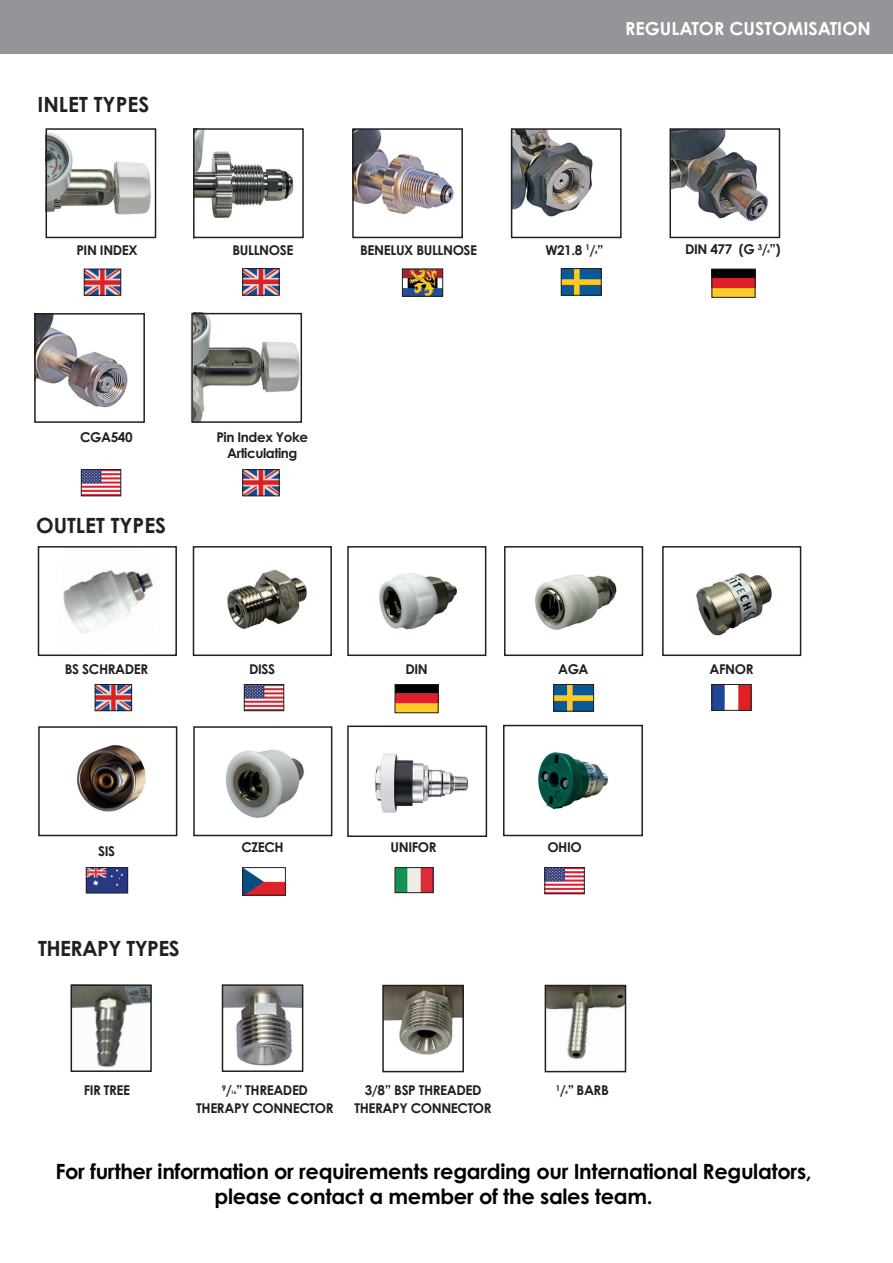
<style>
.page{position:relative;width:893px;height:1263px;background:#fff}
.page>*{position:absolute;margin:0;border:0;box-sizing:border-box;transform-origin:0 0}
.t1{font:700 21px/25.2px "Century Gothic Pro";letter-spacing:-.015em;color:#000;text-align:center}
.t2{font:700 21px "Century Gothic Pro";color:#231f20}
.t3{font:700 21px "Century Gothic Pro";letter-spacing:-.025em;color:#231f20}
.t4{font:700 18px "Century Gothic Pro";color:#fff}
.t5{font:700 13.5px/18px "Century Gothic Pro";letter-spacing:-.03em;color:#231f20;text-align:center}
.t6{font:700 7.8px "Century Gothic Pro";color:#231f20}
.t7{font:700 4.65px "Century Gothic Pro";color:#231f20}
.s1{font-size:13.5px}
</style>
<div class="page">
<div style="left:0;top:0;width:893px;height:53px;background:#939598"></div>
<img style="left:196px;top:131px;width:98px;height:88px">
<img style="left:46px;top:128px;width:111px;height:111px">
<img style="left:194px;top:313px;width:109px;height:110px">
<img style="left:63px;top:570px;width:90px;height:63px">
<div style="left:38px;top:546px;width:139px;height:110px;border:2px solid #231f20"></div>
<img style="left:227px;top:569px;width:80px;height:60px">
<div style="left:193px;top:546px;width:139px;height:110px;border:2px solid #231f20"></div>
<img style="left:379px;top:573px;width:78px;height:57px">
<div style="left:347px;top:546px;width:139px;height:110px;border:2px solid #231f20"></div>
<img style="left:535px;top:574px;width:82px;height:56px">
<div style="left:504px;top:546px;width:139px;height:110px;border:2px solid #231f20"></div>
<img style="left:696px;top:573px;width:76px;height:63px">
<div style="left:662px;top:546px;width:139px;height:110px;border:2px solid #231f20"></div>
<img style="left:77px;top:745px;width:69px;height:67px">
<div style="left:38px;top:726px;width:139px;height:110px;border:2px solid #231f20"></div>
<img style="left:225px;top:749px;width:79px;height:69px">
<div style="left:193px;top:726px;width:139px;height:110px;border:2px solid #231f20"></div>
<img style="left:385px;top:988px;width:76px;height:67px">
<div style="left:382px;top:985px;width:82px;height:87px;border:2px solid #231f20"></div>
<img style="left:548px;top:988px;width:75px;height:71px">
<div style="left:545px;top:985px;width:81px;height:87px;border:2px solid #231f20"></div>
<img style="left:225px;top:987px;width:75px;height:79px">
<div style="left:222px;top:984px;width:81px;height:88px;border:2px solid #231f20"></div>
<img style="left:70px;top:984px;width:79px;height:87px">
<div style="left:71px;top:984px;width:81px;height:88px;border:2px solid #231f20"></div>
<img style="left:672px;top:131px;width:97px;height:91px">
<div style="left:669px;top:128px;width:111px;height:110px;border:2px solid #231f20"></div>
<img style="left:355px;top:131px;width:99px;height:83px">
<div style="left:352px;top:128px;width:111px;height:110px;border:2px solid #231f20"></div>
<img style="left:37px;top:316px;width:91px;height:92px">
<div style="left:34px;top:313px;width:111px;height:110px;border:2px solid #231f20"></div>
<div style="left:193px;top:128px;width:111px;height:110px;border:2px solid #231f20"></div>
<img style="left:514px;top:131px;width:79px;height:86px">
<div style="left:511px;top:128px;width:111px;height:110px;border:2px solid #231f20"></div>
<div style="left:46px;top:128px;width:110px;height:110px;border:2px solid #231f20"></div>
<div style="left:191px;top:313px;width:111px;height:110px;border:2px solid #231f20"></div>
<img style="left:97px;top:686px;width:33px;height:23px">
<div style="left:95px;top:684px;width:37px;height:27px;border:1px solid #231f20"></div>
<img style="left:246px;top:686px;width:36px;height:23px">
<div style="left:244px;top:684px;width:40px;height:27px;border:1px solid #231f20"></div>
<img style="left:397px;top:686px;width:39px;height:25px">
<div style="left:395px;top:684px;width:43px;height:29px;border:1px solid #231f20"></div>
<img style="left:555px;top:686px;width:37px;height:23px">
<div style="left:553px;top:684px;width:41px;height:27px;border:1px solid #231f20"></div>
<img style="left:714px;top:686px;width:35px;height:22px">
<div style="left:712px;top:684px;width:39px;height:26px;border:1px solid #231f20"></div>
<img style="left:88px;top:869px;width:38px;height:22px">
<div style="left:86px;top:867px;width:42px;height:26px;border:1px solid #231f20"></div>
<img style="left:244px;top:869px;width:40px;height:24px">
<div style="left:242px;top:867px;width:44px;height:28px;border:1px solid #231f20"></div>
<img style="left:397px;top:869px;width:34px;height:22px">
<div style="left:395px;top:867px;width:38px;height:26px;border:1px solid #231f20"></div>
<img style="left:714px;top:271px;width:39px;height:24px">
<div style="left:712px;top:269px;width:43px;height:28px;border:1px solid #231f20"></div>
<img style="left:86px;top:271px;width:33px;height:22px">
<div style="left:84px;top:269px;width:37px;height:26px;border:1px solid #231f20"></div>
<img style="left:244px;top:270px;width:33px;height:23px">
<div style="left:242px;top:268px;width:37px;height:27px;border:1px solid #231f20"></div>
<img style="left:563px;top:270px;width:36px;height:23px">
<div style="left:561px;top:268px;width:40px;height:27px;border:1px solid #231f20"></div>
<img style="left:83px;top:471px;width:36px;height:23px">
<div style="left:81px;top:469px;width:40px;height:27px;border:1px solid #231f20"></div>
<img style="left:244px;top:471px;width:33px;height:23px">
<div style="left:242px;top:469px;width:37px;height:27px;border:1px solid #231f20"></div>
<img style="left:404px;top:271px;width:37px;height:23px">
<div style="left:402px;top:269px;width:41px;height:27px;border:1px solid #231f20"></div>
<img style="left:375px;top:753px;width:94px;height:60px">
<div style="left:347px;top:725px;width:140px;height:112px;border:2px solid #231f20"></div>
<img style="left:538px;top:752px;width:71px;height:58px">
<div style="left:503px;top:725px;width:140px;height:111px;border:2px solid #231f20"></div>
<img style="left:547px;top:869px;width:35px;height:23px">
<div style="left:545px;top:867px;width:39px;height:27px;border:1px solid #231f20"></div>
<h1 class="t2" style="left:38px;top:91px;width:113px">INLET TYPES</h1>
<h2 class="t4" style="left:625px;top:17px;width:247px">REGULATOR CUSTOMISATION</h2>
<p class="t7" style="left:595px;top:249px;width:4px">4</p>
<p class="t5" style="left:685px;top:240px;width:97px">DIN 477 (G <sup>3</sup>/ ”)</p>
<p class="t5" style="left:76px;top:240px;width:63px">PIN INDEX</p>
<p class="t5" style="left:232px;top:240px;width:62px">BULLNOSE</p>
<p class="t5" style="left:360px;top:240px;width:119px">BENELUX BULLNOSE</p>
<p class="t5" style="left:545px;top:240px;width:60px">W21.8 <sup>1</sup>/ ”</p>
<p class="t7" style="left:767px;top:249px;width:4px">4</p>
<p class="t5" style="left:80px;top:427px;width:54px">CGA540</p>
<h1 class="t2" style="left:36px;top:512px;width:132px">OUTLET TYPES</h1>
<p class="t5" style="left:216px;top:428px;width:93px;line-height:16.2px">Pin Index Yoke<br>Articulating</p>
<p class="t5" style="left:65px;top:660px;width:85px">BS SCHRADER</p>
<p class="t5" style="left:249px;top:660px;width:28px">DISS</p>
<p class="t5" style="left:98px;top:841px;width:19px">SIS</p>
<p class="t5" style="left:241px;top:838px;width:44px">CZECH</p>
<h1 class="t3" style="left:38px;top:935px;width:143px">THERAPY TYPES</h1>
<p class="t5" style="left:405px;top:660px;width:24px">DIN</p>
<p class="t5" style="left:558px;top:660px;width:32px">AGA</p>
<p class="t5" style="left:709px;top:660px;width:46px">AFNOR</p>
<p class="t5" style="left:391px;top:838px;width:48px">UNIFOR</p>
<p class="t5" style="left:547px;top:838px;width:36px">OHIO</p>
<p class="t5" style="left:84px;top:1081px;width:48px">FIR TREE</p>
<p class="t6" style="left:222px;top:1083px;width:12px">9<span class="s1">/</span></p>
<p class="t7" style="left:231px;top:1090px;width:7px">16</p>
<p class="t5" style="left:196px;top:1081px;width:139px;text-align:left;text-indent:40px">” THREADED<br>THERAPY CONNECTOR</p>
<p class="t5" style="left:355px;top:1081px;width:139px">3/8” BSP THREADED<br>THERAPY CONNECTOR</p>
<p class="t6" style="left:556px;top:1083px;width:12px">1<span class="s1">/</span></p>
<p class="t7" style="left:565px;top:1090px;width:4px">4</p>
<p class="t5" style="left:568px;top:1081px;width:43px">” BARB</p>
<h1 class="t1" style="left:55px;top:1158px;width:758px">For further information or requirements regarding our International Regulators, please contact a member of the sales team.</h1>
</div>
